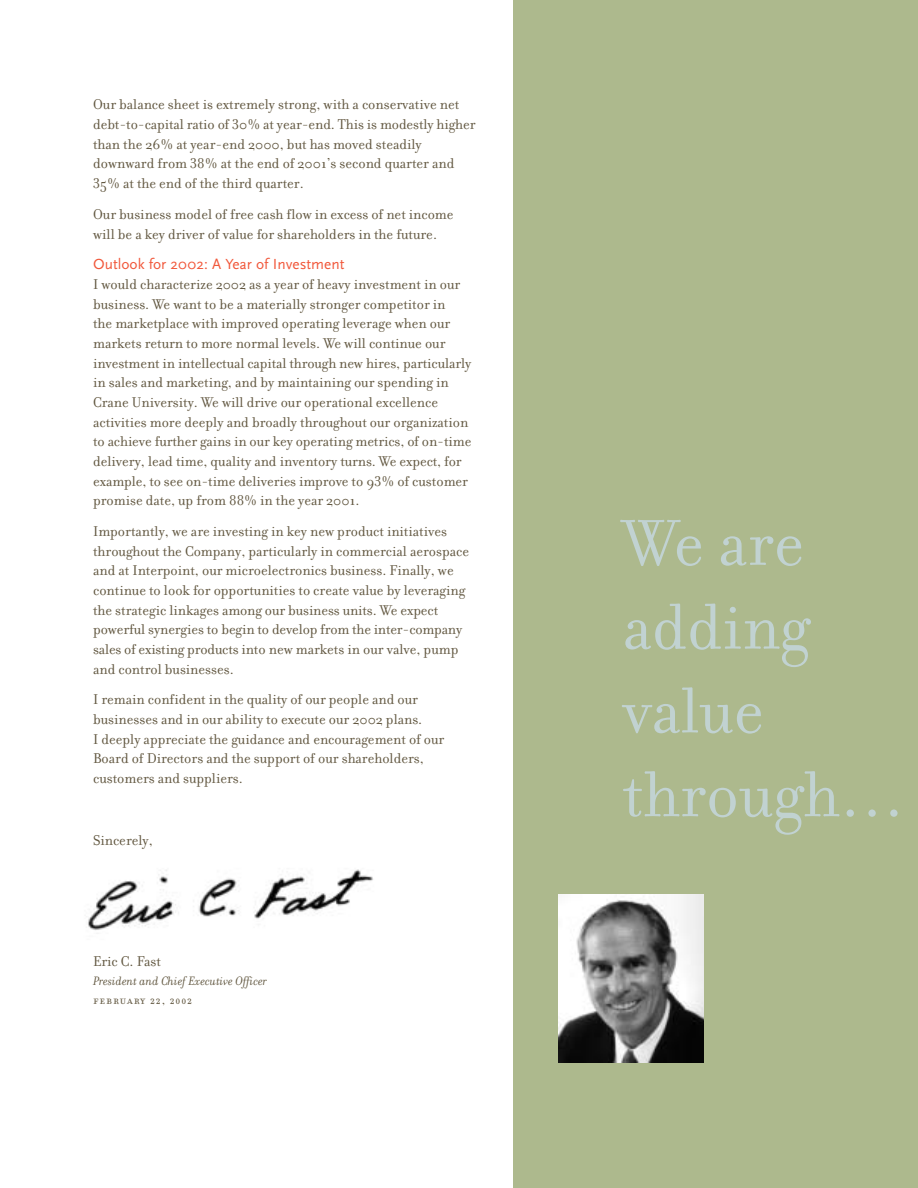
<style>
.page{position:relative;width:918px;height:1188px;background:#fff}
.page>*{position:absolute;margin:0;border:0;box-sizing:border-box;transform-origin:0 0}
.t1{font:69.9px/83.8px "Filosofia";color:#c1d2d1}
.t2{font:15.3px/19.6px "Filosofia";color:#60553e}
.t3{font:15.3px "Scala Sans";color:#f1583b}
.t4{font:italic 13.05px "Filosofia";color:#60553e}
.t5{font:13.05px "Filosofia Small Caps";letter-spacing:.075em;color:#60553e}
</style>
<div class="page">
<div style="left:514px;top:1px;width:404px;height:1187px;background:#adb98d"></div>
<img style="left:559px;top:895px;width:145px;height:168px">
<img style="left:88px;top:869px;width:285px;height:61px">
<p class="t2" style="left:93px;top:97px;width:384px">Our balance sheet is extremely strong, with a conservative net debt-to-capital ratio of 30% at year-end. This is modestly higher than the 26% at year-end 2000, but has moved steadily downward from 38% at the end of 2001’s second quarter and 35% at the end of the third quarter.</p>
<p class="t2" style="left:93px;top:206px;width:362px">Our business model of free cash flow in excess of net income will be a key driver of value for shareholders in the future.</p>
<p class="t3" style="left:93px;top:258px;width:253px">Outlook for 2002: A Year of Investment</p>
<p class="t2" style="left:93px;top:276px;width:380px">I would characterize 2002 as a year of heavy investment in our business. We want to be a materially stronger competitor in<br>the marketplace with improved operating leverage when our markets return to more normal levels. We will continue our investment in intellectual capital through new hires, particularly in sales and marketing, and by maintaining our spending in Crane University. We will drive our operational excellence activities more deeply and broadly throughout our organization to achieve further gains in our key operating metrics, of on-time delivery, lead time, quality and inventory turns. We expect, for example, to see on-time deliveries improve to 93% of customer promise date, up from 88% in the year 2001.</p>
<p class="t2" style="left:93px;top:523px;width:377px">Importantly, we are investing in key new product initiatives throughout the Company, particularly in commercial aerospace and at Interpoint, our microelectronics business. Finally, we continue to look for opportunities to create value by leveraging the strategic linkages among our business units. We expect powerful synergies to begin to develop from the inter-company sales of existing products into new markets in our valve, pump and control businesses.</p>
<p class="t2" style="left:93px;top:692px;width:353px">I remain confident in the quality of our people and our businesses and in our ability to execute our 2002 plans.<br>I deeply appreciate the guidance and encouragement of our Board of Directors and the support of our shareholders, customers and suppliers.</p>
<p class="t2" style="left:93px;top:832px;width:61px">Sincerely,</p>
<p class="t2" style="left:93px;top:953px;width:69px">Eric C. Fast</p>
<p class="t4" style="left:93px;top:976px;width:175px">President and Chief Executive Officer</p>
<p class="t5" style="left:93px;top:992px;width:101px">february 22, 2002</p>
<h1 class="t1" style="left:623px;top:510px;width:284px">We are adding value through…</h1>
</div>
